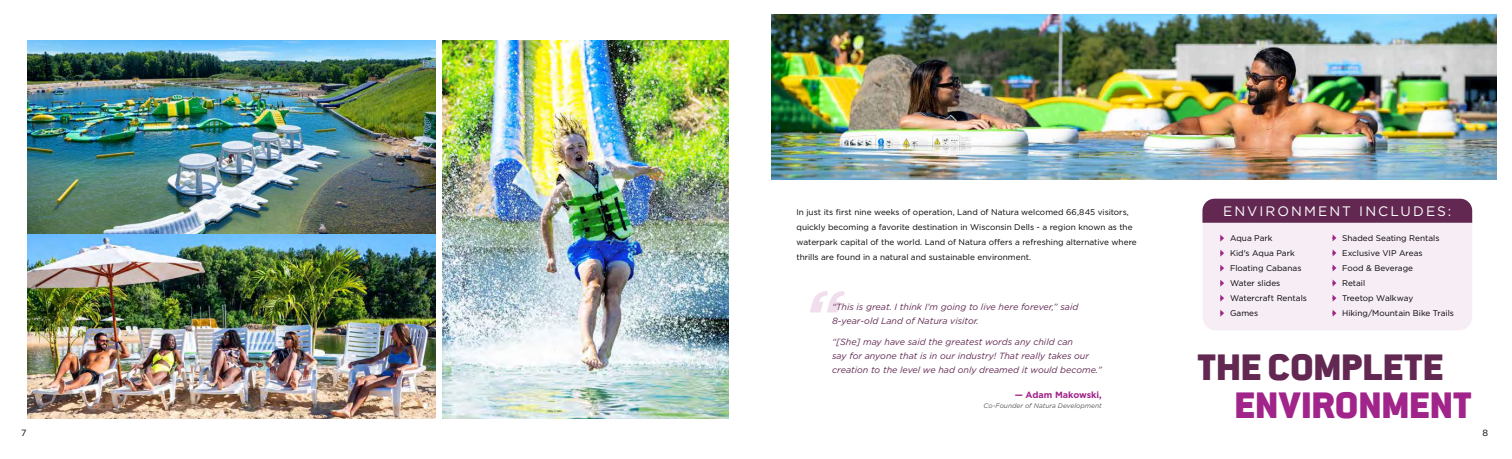
<style>
.page{position:relative;width:1512px;height:459px;background:#fff}
.page>*{position:absolute;margin:0;border:0;box-sizing:border-box;transform-origin:0 0}
.t1{font:italic 700 66.6px "Gotham";color:#a02489}
.t2{font:40.5px "Conduit ITC Black";letter-spacing:.005em;color:#a02489}
.t3{font:40.5px "Conduit ITC Black";letter-spacing:.01em;color:#622852}
.t4{font:13.73px "Gotham";letter-spacing:.15em;color:#fff}
.t5{font:italic 9px/14.2px "Gotham";color:#622852}
.t6{font:700 9px "Gotham";color:#a02489}
.t7{font:9px "Gotham";color:#000}
.t8{font:8.25px/15px "Gotham";color:#000}
.t9{font:italic 6.68px "Gotham";color:#58595b}
</style>
<div class="page">
<img style="left:771px;top:14px;width:726px;height:166px">
<img style="left:27px;top:40px;width:408px;height:378px">
<img style="left:442px;top:40px;width:287px;height:378px">
<div style="left:1202px;top:199px;width:270px;height:131px;background:#f7edf5;border-radius:14px"></div>
<div style="left:1202px;top:199px;width:270px;height:24px;background:#622852"></div>
<svg style="left:1220px;top:235px;width:4px;height:7px"></svg>
<svg style="left:1333px;top:235px;width:3px;height:6px"></svg>
<svg style="left:1220px;top:250px;width:4px;height:7px"></svg>
<svg style="left:1333px;top:250px;width:3px;height:6px"></svg>
<svg style="left:1220px;top:265px;width:4px;height:7px"></svg>
<svg style="left:1333px;top:265px;width:3px;height:6px"></svg>
<svg style="left:1220px;top:280px;width:4px;height:7px"></svg>
<svg style="left:1333px;top:280px;width:3px;height:6px"></svg>
<svg style="left:1220px;top:295px;width:4px;height:7px"></svg>
<svg style="left:1220px;top:310px;width:4px;height:7px"></svg>
<svg style="left:1333px;top:310px;width:3px;height:7px"></svg>
<svg style="left:1333px;top:295px;width:3px;height:7px"></svg>
<p class="t8" style="left:796px;top:204px;width:342px">In just its first nine weeks of operation, Land of Natura welcomed 66,845 visitors, quickly becoming a favorite destination in Wisconsin Dells - a region known as the waterpark capital of the world. Land of Natura offers a refreshing alternative where thrills are found in a natural and sustainable environment.</p>
<h1 class="t1" style="left:804px;top:270px;width:37px">“</h1>
<p class="t5" style="left:832px;top:299px;width:248px">“This is great. I think I'm going to live here forever,” said<br>8-year-old Land of Natura visitor.</p>
<p class="t5" style="left:832px;top:334px;width:271px">“[She] may have said the greatest words any child can<br>say for anyone that is in our industry! That really takes our creation to the level we had only dreamed it would become.”</p>
<p class="t6" style="left:1015px;top:389px;width:89px">— Adam Makowski,</p>
<p class="t9" style="left:984px;top:402px;width:120px">Co-Founder of Natura Development</p>
<h3 class="t4" style="left:1223px;top:202px;width:230px">ENVIRONMENT INCLUDES:</h3>
<p class="t8" style="left:1220px;top:230px;width:54px">• Aqua Park</p>
<p class="t8" style="left:1220px;top:245px;width:76px">• Kid's Aqua Park</p>
<p class="t8" style="left:1220px;top:260px;width:83px">• Floating Cabanas</p>
<p class="t8" style="left:1220px;top:275px;width:62px">• Water slides</p>
<p class="t8" style="left:1220px;top:290px;width:89px">• Watercraft Rentals</p>
<p class="t8" style="left:1220px;top:305px;width:40px">• Games</p>
<p class="t8" style="left:1332px;top:230px;width:109px">• Shaded Seating Rentals</p>
<p class="t8" style="left:1332px;top:245px;width:92px">• Exclusive VIP Areas</p>
<p class="t8" style="left:1332px;top:260px;width:83px">• Food &amp; Beverage</p>
<p class="t8" style="left:1332px;top:275px;width:35px">• Retail</p>
<p class="t8" style="left:1332px;top:290px;width:83px">• Treetop Walkway</p>
<p class="t8" style="left:1332px;top:305px;width:123px">• Hiking/Mountain Bike Trails</p>
<h2 class="t3" style="left:1198px;top:343px;width:247px">THE COMPLETE</h2>
<h2 class="t2" style="left:1235px;top:381px;width:238px">ENVIRONMENT</h2>
<p class="t7" style="left:21px;top:427px;width:7px">7</p>
<p class="t7" style="left:1482px;top:427px;width:7px">8</p>
</div>
